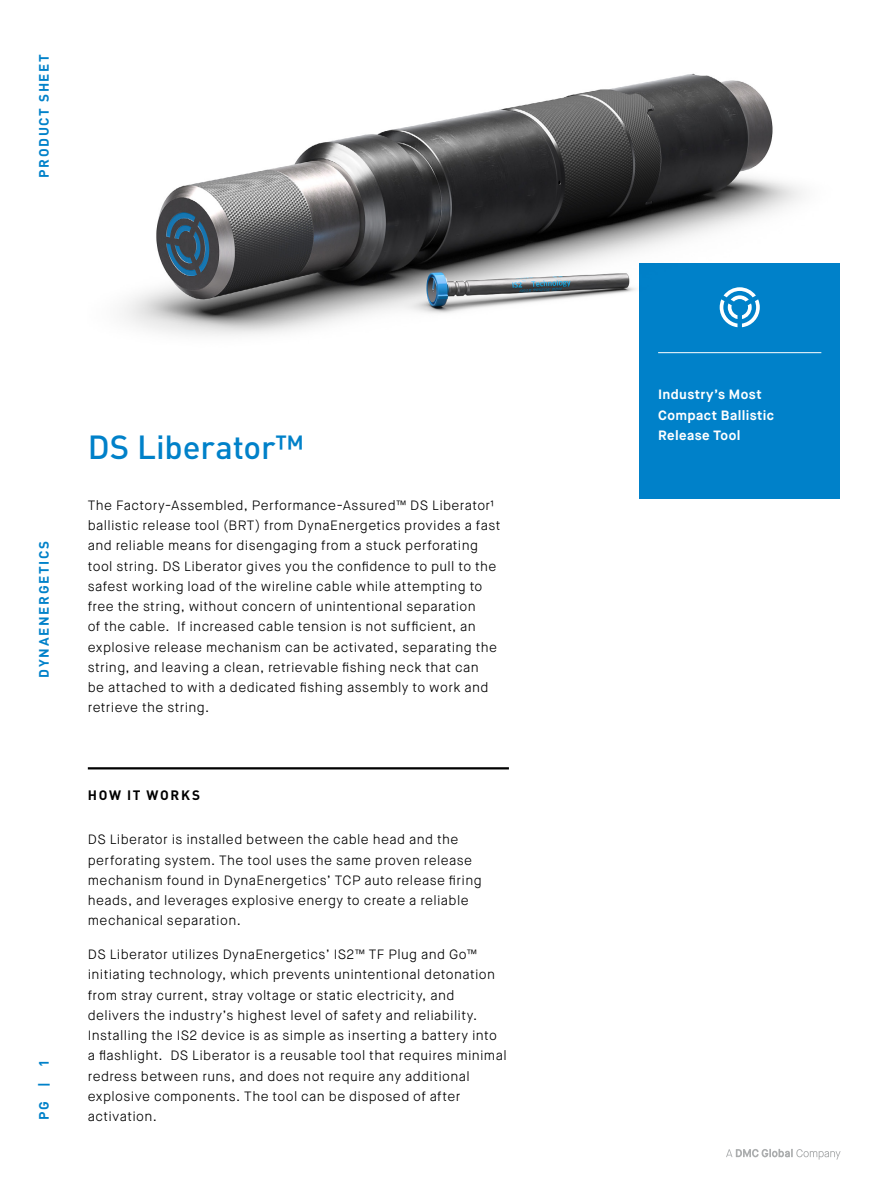
<style>
.page{position:relative;width:894px;height:1188px;background:#fff}
.page>*{position:absolute;margin:0;border:0;box-sizing:border-box;transform-origin:0 0}
.t1{font:500 33px "DIN Pro";letter-spacing:-.005em;color:#0081c9}
.t2{font:300 13.5px/20.2px "Maison Neue";letter-spacing:.03em;color:#000}
.t3{font:700 13.5px/20.2px "Maison Neue";letter-spacing:.03em;color:#fff}
.t4{font:700 13.5px "DIN Pro";letter-spacing:.125em;color:#0081c9}
.t5{font:700 13.5px "DIN Pro";letter-spacing:.125em;color:#000}
</style>
<div class="page">
<img style="left:124px;top:73px;width:716px;height:280px">
<svg style="left:726px;top:1149px;width:114px;height:11px"></svg>
<div style="left:639px;top:264px;width:200px;height:235px;background:#0081c9"></div>
<svg style="left:719px;top:287px;width:40px;height:40px"></svg>
<hr style="left:658px;top:352px;width:163px;height:1px;background:#fff">
<hr style="left:88px;top:767px;width:420px;height:2px;background:#000">
<p class="t4" style="left:35px;top:178px;width:125px;rotate:-90deg">PRODUCT SHEET</p>
<p class="t4" style="left:35px;top:678px;width:138px;rotate:-90deg">DYNAENERGETICS</p>
<p class="t4" style="left:35px;top:1120px;width:62px;rotate:-90deg">PG | 1</p>
<h1 class="t1" style="left:88px;top:425px;width:217px">DS Liberator™</h1>
<p class="t2" style="left:88px;top:495px;width:414px">The Factory-Assembled, Performance-Assured™ DS Liberator1 ballistic release tool (BRT) from DynaEnergetics provides a fast and reliable means for disengaging from a stuck perforating tool string. DS Liberator gives you the confidence to pull to the safest working load of the wireline cable while attempting to free the string, without concern of unintentional separation<br>of the cable. If increased cable tension is not sufficient, an explosive release mechanism can be activated, separating the string, and leaving a clean, retrievable fishing neck that can<br>be attached to with a dedicated fishing assembly to work and retrieve the string.</p>
<p class="t5" style="left:88px;top:786px;width:114px">HOW IT WORKS</p>
<p class="t2" style="left:88px;top:830px;width:395px">DS Liberator is installed between the cable head and the perforating system. The tool uses the same proven release mechanism found in DynaEnergetics’ TCP auto release firing heads, and leverages explosive energy to create a reliable mechanical separation.</p>
<p class="t2" style="left:88px;top:944px;width:420px">DS Liberator utilizes DynaEnergetics’ IS2™ TF Plug and Go™ initiating technology, which prevents unintentional detonation from stray current, stray voltage or static electricity, and delivers the industry’s highest level of safety and reliability.<br>Installing the IS2 device is as simple as inserting a battery into a flashlight. DS Liberator is a reusable tool that requires minimal redress between runs, and does not require any additional explosive components. The tool can be disposed of after activation.</p>
<p class="t3" style="left:658px;top:385px;width:117px">Industry’s Most<br>Compact Ballistic<br>Release Tool</p>
</div>
